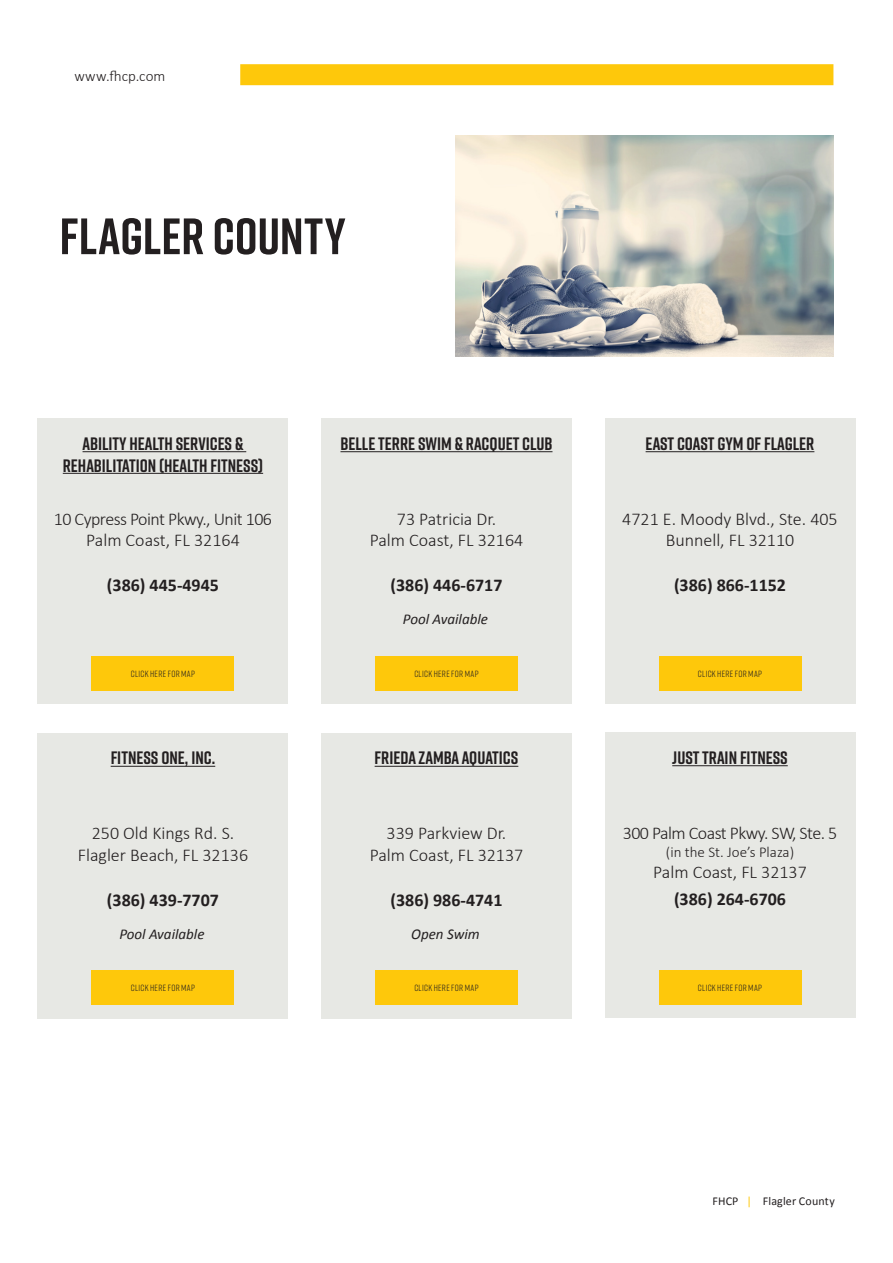
<style>
.page{position:relative;width:893px;height:1263px;background:#fff}
.page>*{position:absolute;margin:0;border:0;box-sizing:border-box;transform-origin:0 0}
._34_Slogan_black_Tit{font:700 51px "Rift";letter-spacing:.005em;color:#231f20}
.t1{font:300 18px "Calibri";color:#231f20}
.t2{font:700 18px/21.6px "Rift";color:#231f20;text-align:center}
.t3{font:700 18px "Calibri";color:#231f20}
.t4{font:300 18px "Calibri";letter-spacing:-.03em;color:#231f20}
.t5{font:italic 15px "Calibri";color:#231f20}
._10_Content_black_So{font:300 15px "Calibri";color:#231f20}
._8_Content_black_Sou{font:12px "Calibri";letter-spacing:.01em;color:#231f20}
._6_Content_black_Sou{font:9px "Rift";letter-spacing:.04em;color:#231f20}
.s1{color:#fec80b}
</style>
<div class="page">
<div style="left:37px;top:419px;width:251px;height:285px;background:#e7e8e4"></div>
<div style="left:37px;top:733px;width:251px;height:285px;background:#e7e8e4"></div>
<div style="left:240px;top:64px;width:593px;height:21px;background:#fec80b"></div>
<img style="left:455px;top:135px;width:378px;height:221px">
<hr style="left:83px;top:451px;width:163px;height:1px;background:#231f20">
<hr style="left:63px;top:473px;width:200px;height:1px;background:#231f20">
<div style="left:321px;top:419px;width:251px;height:285px;background:#e7e8e4"></div>
<hr style="left:340px;top:451px;width:212px;height:1px;background:#231f20">
<div style="left:604px;top:419px;width:251px;height:285px;background:#e7e8e4"></div>
<hr style="left:646px;top:451px;width:168px;height:1px;background:#231f20">
<hr style="left:111px;top:766px;width:104px;height:1px;background:#231f20">
<div style="left:321px;top:733px;width:251px;height:285px;background:#e7e8e4"></div>
<hr style="left:375px;top:766px;width:143px;height:1px;background:#231f20">
<div style="left:604px;top:732px;width:251px;height:286px;background:#e7e8e4"></div>
<hr style="left:672px;top:765px;width:116px;height:1px;background:#231f20">
<div style="left:92px;top:656px;width:142px;height:34px;background:#fec80b"></div>
<div style="left:375px;top:656px;width:143px;height:34px;background:#fec80b"></div>
<div style="left:659px;top:656px;width:142px;height:34px;background:#fec80b"></div>
<div style="left:92px;top:971px;width:142px;height:34px;background:#fec80b"></div>
<div style="left:375px;top:971px;width:143px;height:34px;background:#fec80b"></div>
<div style="left:659px;top:970px;width:142px;height:34px;background:#fec80b"></div>
<p class="_10_Content_black_So" style="left:74px;top:66px;width:93px">www.fhcp.com</p>
<p class="_34_Slogan_black_Tit" style="left:60px;top:200px;width:288px">FLAGLER COUNTY</p>
<p class="t2" style="left:63px;top:432px;width:202px">ABILITY HEALTH SERVICES &amp;<br>REHABILITATION (HEALTH FITNESS)</p>
<p class="t4" style="left:54px;top:508px;width:220px">10 Cypress Point Pkwy., Unit 106</p>
<p class="t1" style="left:86px;top:529px;width:155px">Palm Coast, FL 32164</p>
<p class="t3" style="left:107px;top:572px;width:114px">(386) 445-4945</p>
<p class="t2" style="left:340px;top:432px;width:214px">BELLE TERRE SWIM &amp; RACQUET CLUB</p>
<p class="t1" style="left:397px;top:508px;width:101px">73 Patricia Dr.</p>
<p class="t1" style="left:370px;top:529px;width:155px">Palm Coast, FL 32164</p>
<p class="t3" style="left:390px;top:572px;width:114px">(386) 446-6717</p>
<p class="t5" style="left:403px;top:609px;width:87px">Pool Available</p>
<p class="t2" style="left:646px;top:432px;width:170px">EAST COAST GYM OF FLAGLER</p>
<p class="t1" style="left:622px;top:508px;width:217px">4721 E. Moody Blvd., Ste. 405</p>
<p class="t1" style="left:666px;top:529px;width:130px">Bunnell, FL 32110</p>
<p class="t3" style="left:674px;top:572px;width:114px">(386) 866-1152</p>
<p class="_6_Content_black_Sou" style="left:131px;top:667px;width:66px">CLICK HERE FOR MAP</p>
<p class="_6_Content_black_Sou" style="left:414px;top:667px;width:66px">CLICK HERE FOR MAP</p>
<p class="_6_Content_black_Sou" style="left:698px;top:667px;width:66px">CLICK HERE FOR MAP</p>
<p class="t2" style="left:111px;top:747px;width:106px">FITNESS ONE, INC.</p>
<p class="t2" style="left:375px;top:747px;width:145px">FRIEDA ZAMBA AQUATICS</p>
<p class="t2" style="left:672px;top:746px;width:117px">JUST TRAIN FITNESS</p>
<p class="t1" style="left:92px;top:822px;width:144px">250 Old Kings Rd. S.</p>
<p class="t1" style="left:78px;top:844px;width:172px">Flagler Beach, FL 32136</p>
<p class="t3" style="left:107px;top:887px;width:114px">(386) 439-7707</p>
<p class="t1" style="left:387px;top:822px;width:121px">339 Parkview Dr.</p>
<p class="t1" style="left:370px;top:844px;width:155px">Palm Coast, FL 32137</p>
<p class="t3" style="left:390px;top:887px;width:114px">(386) 986-4741</p>
<p class="t4" style="left:623px;top:821px;width:216px">300 Palm Coast Pkwy. SW, Ste. 5</p>
<p class="_10_Content_black_So" style="left:666px;top:842px;width:130px">(in the St. Joe’s Plaza)</p>
<p class="t1" style="left:653px;top:861px;width:155px">Palm Coast, FL 32137</p>
<p class="t3" style="left:674px;top:886px;width:114px">(386) 264-6706</p>
<p class="t5" style="left:119px;top:924px;width:87px">Pool Available</p>
<p class="t5" style="left:411px;top:924px;width:70px">Open Swim</p>
<p class="_6_Content_black_Sou" style="left:131px;top:982px;width:66px">CLICK HERE FOR MAP</p>
<p class="_6_Content_black_Sou" style="left:414px;top:982px;width:66px">CLICK HERE FOR MAP</p>
<p class="_6_Content_black_Sou" style="left:698px;top:981px;width:66px">CLICK HERE FOR MAP</p>
<p class="_8_Content_black_Sou" style="left:712px;top:1193px;width:124px">FHCP <span class="s1">|</span> Flagler County</p>
</div>
